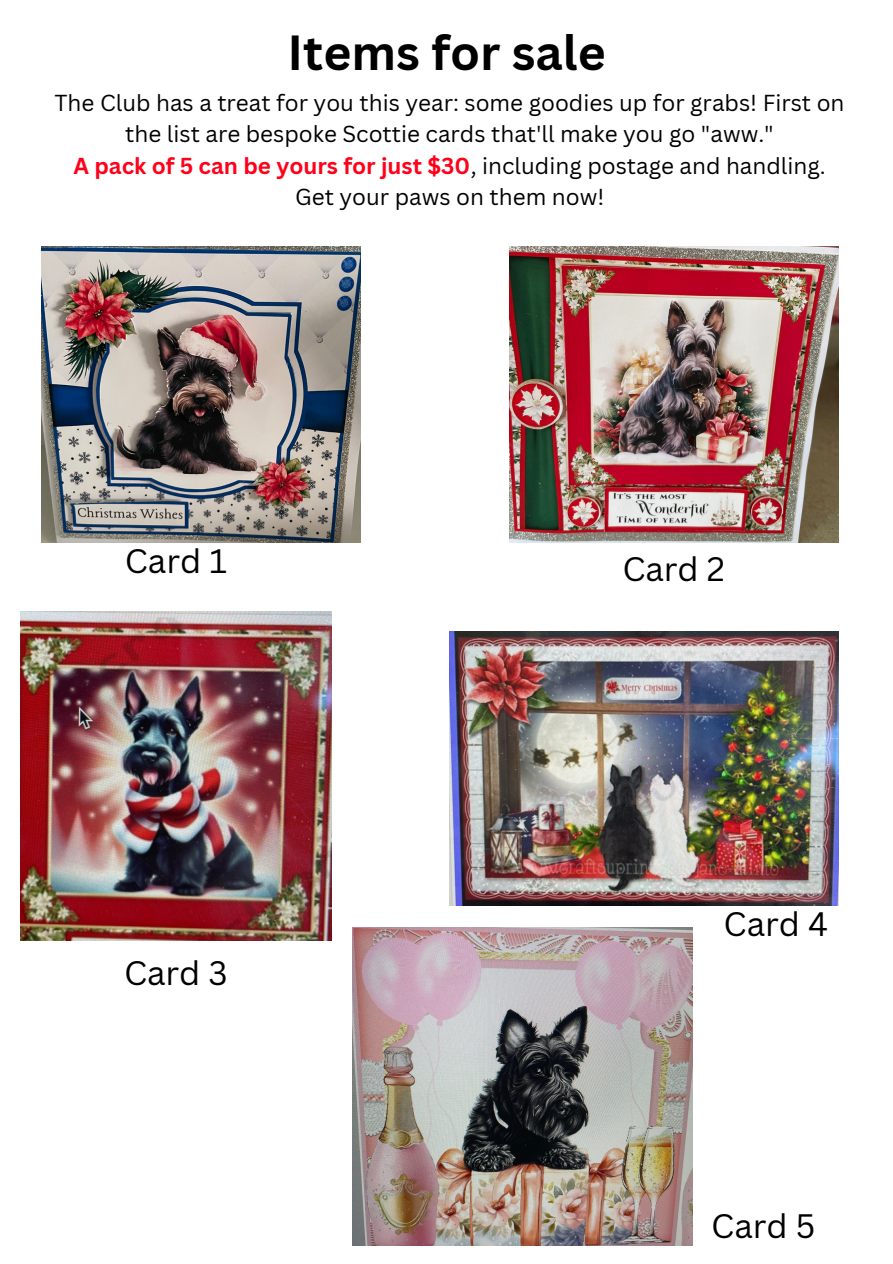
<style>
.page{position:relative;width:893px;height:1264px;background:#fff}
.page>*{position:absolute;margin:0;border:0;box-sizing:border-box;transform-origin:0 0}
.t1{font:700 48px "Canva Sans";color:#000}
.t2{font:33px "Canva Sans";color:#000}
.t3{font:22.5px/31.5px "Canva Sans";color:#000;text-align:center}
.s1{font-weight:700;color:#ff001b}
</style>
<div class="page">
<img style="left:41px;top:246px;width:320px;height:296px">
<img style="left:509px;top:246px;width:329px;height:296px">
<img style="left:352px;top:927px;width:340px;height:318px">
<img style="left:450px;top:631px;width:388px;height:274px">
<img style="left:21px;top:611px;width:310px;height:329px">
<h1 class="t1" style="left:287px;top:19px;width:320px">Items for sale</h1>
<p class="t3" style="left:54px;top:86px;width:791px">The Club has a treat for you this year: some goodies up for grabs! First on the list are bespoke Scottie cards that'll make you go "aww."<br><span class="s1">A pack of 5 can be yours for just $30</span>, including postage and handling.<br>Get your paws on them now!</p>
<h2 class="t2" style="left:125px;top:538px;width:104px">Card 1</h2>
<h2 class="t2" style="left:622px;top:545px;width:104px">Card 2</h2>
<h2 class="t2" style="left:124px;top:950px;width:105px">Card 3</h2>
<h2 class="t2" style="left:723px;top:901px;width:106px">Card 4</h2>
<h2 class="t2" style="left:711px;top:1202px;width:105px">Card 5</h2>
</div>
